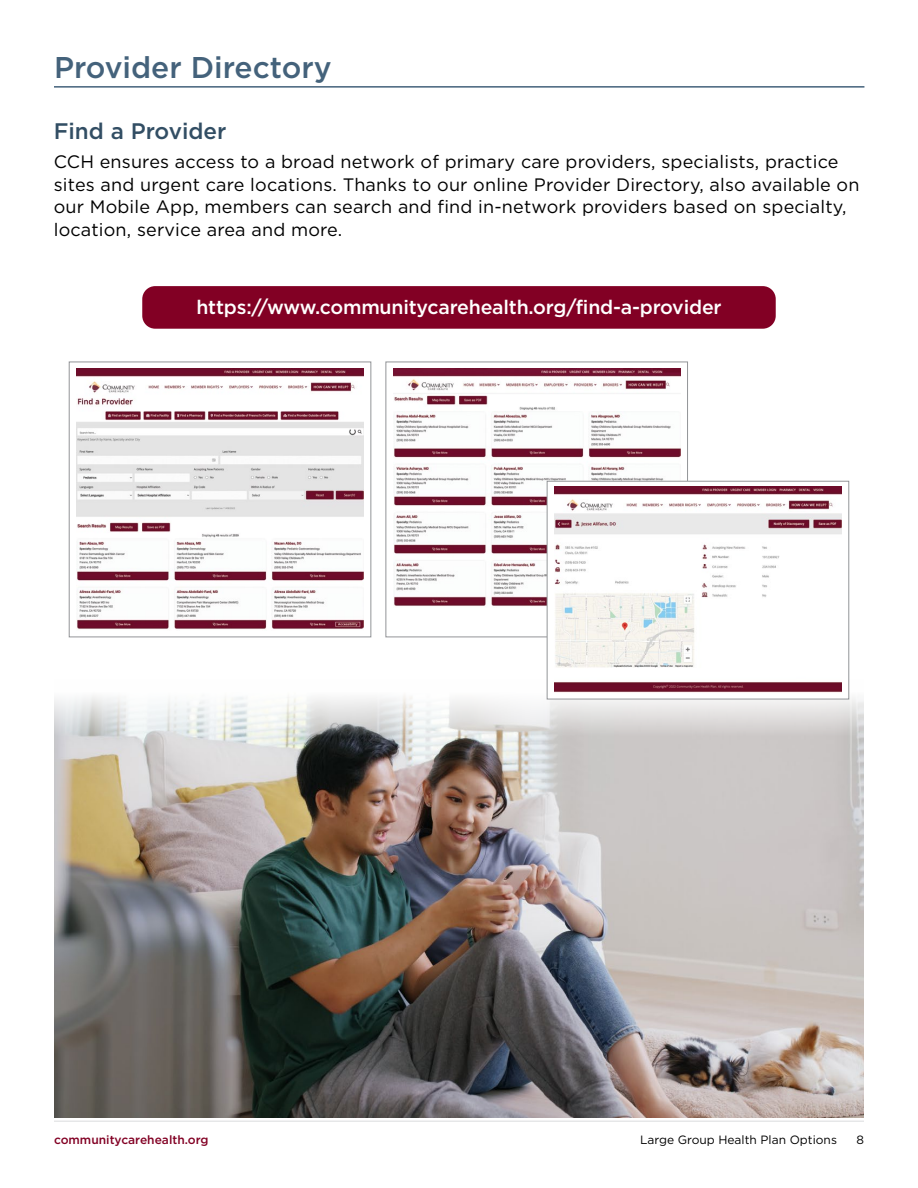
<style>
.page{position:relative;width:918px;height:1188px;background:#fff}
.page>*{position:absolute;margin:0;border:0;box-sizing:border-box;transform-origin:0 0}
.t1{font:500 30px "Gotham";color:#44627b}
.t2{font:500 22.5px "Gotham";color:#324e64}
.t3{font:500 19.5px "Gotham";letter-spacing:-.01em;color:#fff}
.t4{font:18px/22.5px "Gotham";letter-spacing:.01em;color:#000}
.t5{font:12px "Gotham";color:#000}
.t6{font:500 12px "Gotham";color:#820024}
</style>
<div class="page">
<hr style="left:54px;top:1120px;width:810px;height:2px;background:#e6e7e8">
<img style="left:54px;top:680px;width:810px;height:438px">
<hr style="left:54px;top:86px;width:810px;height:2px;background:#44627b">
<div style="left:142px;top:286px;width:634px;height:43px;background:#820024;border-radius:13px"></div>
<img style="left:77px;top:369px;width:287px;height:260px">
<div style="left:69px;top:362px;width:302px;height:275px;border:1px solid #939598"></div>
<img style="left:393px;top:368px;width:287px;height:240px">
<div style="left:386px;top:362px;width:302px;height:275px;border:1px solid #939598"></div>
<div style="left:547px;top:481px;width:302px;height:218px;background:#fff"></div>
<img style="left:554px;top:487px;width:287px;height:206px">
<div style="left:547px;top:481px;width:302px;height:218px;border:1px solid #939598"></div>
<h1 class="t1" style="left:54px;top:48px;width:279px">Provider Directory</h1>
<p class="t2" style="left:54px;top:116px;width:174px">Find a Provider</p>
<p class="t4" style="left:54px;top:150px;width:807px">CCH ensures access to a broad network of primary care providers, specialists, practice sites and urgent care locations. Thanks to our online Provider Directory, also available on our Mobile App, members can search and find in-network providers based on specialty, location, service area and more.</p>
<p class="t3" style="left:196px;top:295px;width:527px">https://www.communitycarehealth.org/find-a-provider</p>
<p class="t6" style="left:54px;top:1132px;width:156px">communitycarehealth.org</p>
<p class="t5" style="left:640px;top:1132px;width:198px">Large Group Health Plan Options</p>
<p class="t5" style="left:856px;top:1132px;width:9px">8</p>
</div>
